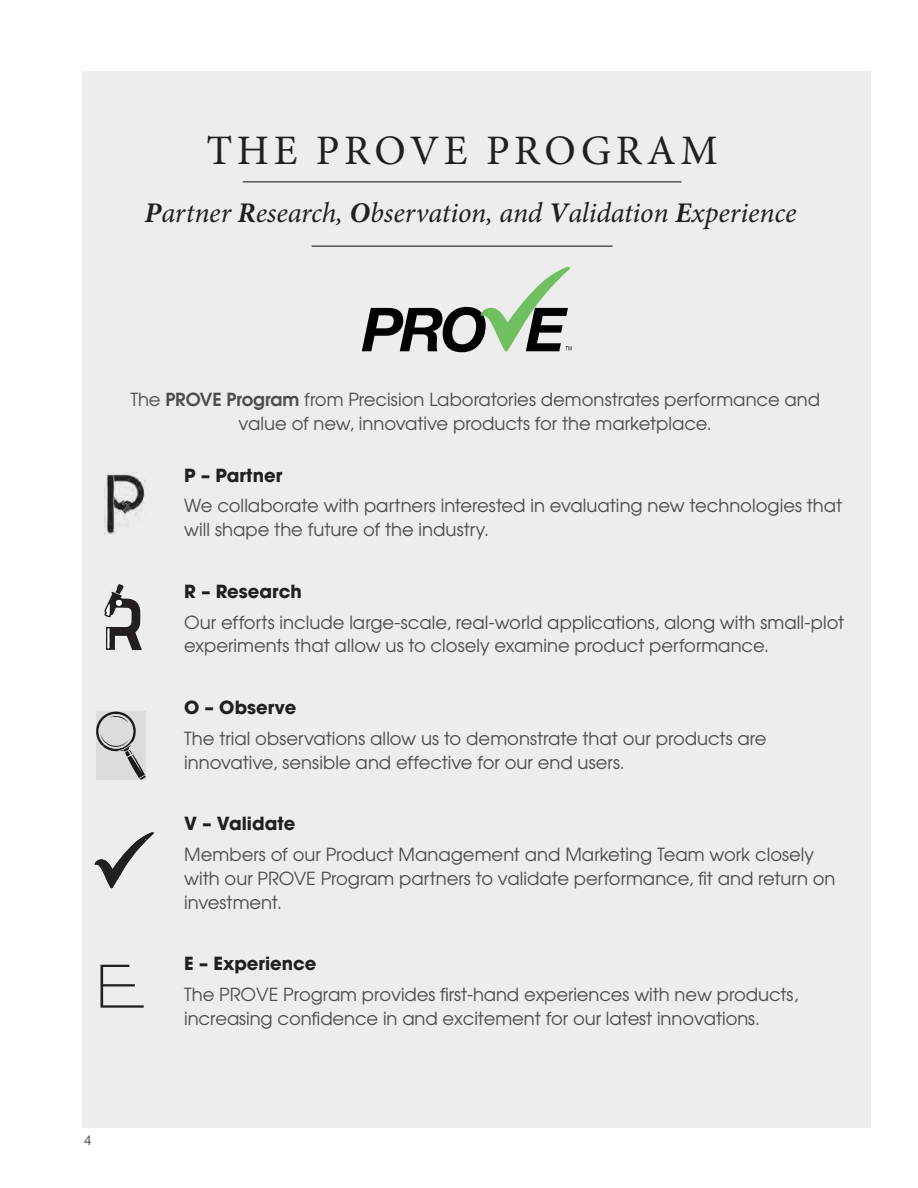
<style>
.page{position:relative;width:918px;height:1188px;background:#fff}
.page>*{position:absolute;margin:0;border:0;box-sizing:border-box;transform-origin:0 0}
.t1{font:42px "Minion Pro";letter-spacing:.11em;color:#231f20}
.t2{font:italic 28.5px "Minion Pro";letter-spacing:-.005em;color:#231f20}
.t3{font:18px/24px "Avant Garde";color:#4d4d4f}
.t4{font:700 18px "Avant Garde";color:#231f20}
.t5{font:13.5px "Helvetica Neue";color:#4d4d4f}
.s1{font-weight:700}
.s2{font-weight:600}
</style>
<div class="page">
<div style="left:82px;top:71px;width:788px;height:1057px;background:#ededed"></div>
<hr style="left:312px;top:246px;width:301px;height:1px;background:#231f20">
<hr style="left:243px;top:181px;width:438px;height:1px;background:#231f20">
<img style="left:104px;top:472px;width:42px;height:63px">
<svg style="left:104px;top:584px;width:38px;height:66px"></svg>
<svg style="left:96px;top:712px;width:50px;height:68px;background:#c0bfc0"></svg>
<svg style="left:95px;top:832px;width:59px;height:56px"></svg>
<svg style="left:100px;top:965px;width:44px;height:43px"></svg>
<svg style="left:362px;top:267px;width:210px;height:85px"></svg>
<p class="t1" style="left:206px;top:122px;width:513px">THE PROVE PROGRAM</p>
<p class="t2" style="left:144px;top:193px;width:654px"><span class="s1">P</span>artner <span class="s1">R</span>esearch, <span class="s1">O</span>bservation, and <span class="s1">V</span>alidation <span class="s1">E</span>xperience</p>
<p class="t3" style="left:130px;top:388px;width:691px;text-align:center">The <span class="s2">PROVE Program</span> from Precision Laboratories demonstrates performance and value of new, innovative products for the marketplace.</p>
<p class="t4" style="left:184px;top:463px;width:100px">P – Partner</p>
<p class="t3" style="left:184px;top:493px;width:660px">We collaborate with partners interested in evaluating new technologies that will shape the future of the industry.</p>
<p class="t4" style="left:184px;top:579px;width:119px">R – Research</p>
<p class="t3" style="left:184px;top:610px;width:661px">Our efforts include large-scale, real-world applications, along with small-plot experiments that allow us to closely examine product performance.</p>
<p class="t4" style="left:184px;top:696px;width:114px">O – Observe</p>
<p class="t3" style="left:184px;top:726px;width:584px">The trial observations allow us to demonstrate that our products are innovative, sensible and effective for our end users.</p>
<p class="t4" style="left:184px;top:812px;width:113px">V – Validate</p>
<p class="t3" style="left:184px;top:842px;width:653px">Members of our Product Management and Marketing Team work closely with our PROVE Program partners to validate performance, fit and return on investment.</p>
<p class="t4" style="left:184px;top:952px;width:134px">E – Experience</p>
<p class="t3" style="left:184px;top:982px;width:616px">The PROVE Program provides first-hand experiences with new products, increasing confidence in and excitement for our latest innovations.</p>
<p class="t5" style="left:84px;top:1130px;width:9px">4</p>
</div>
